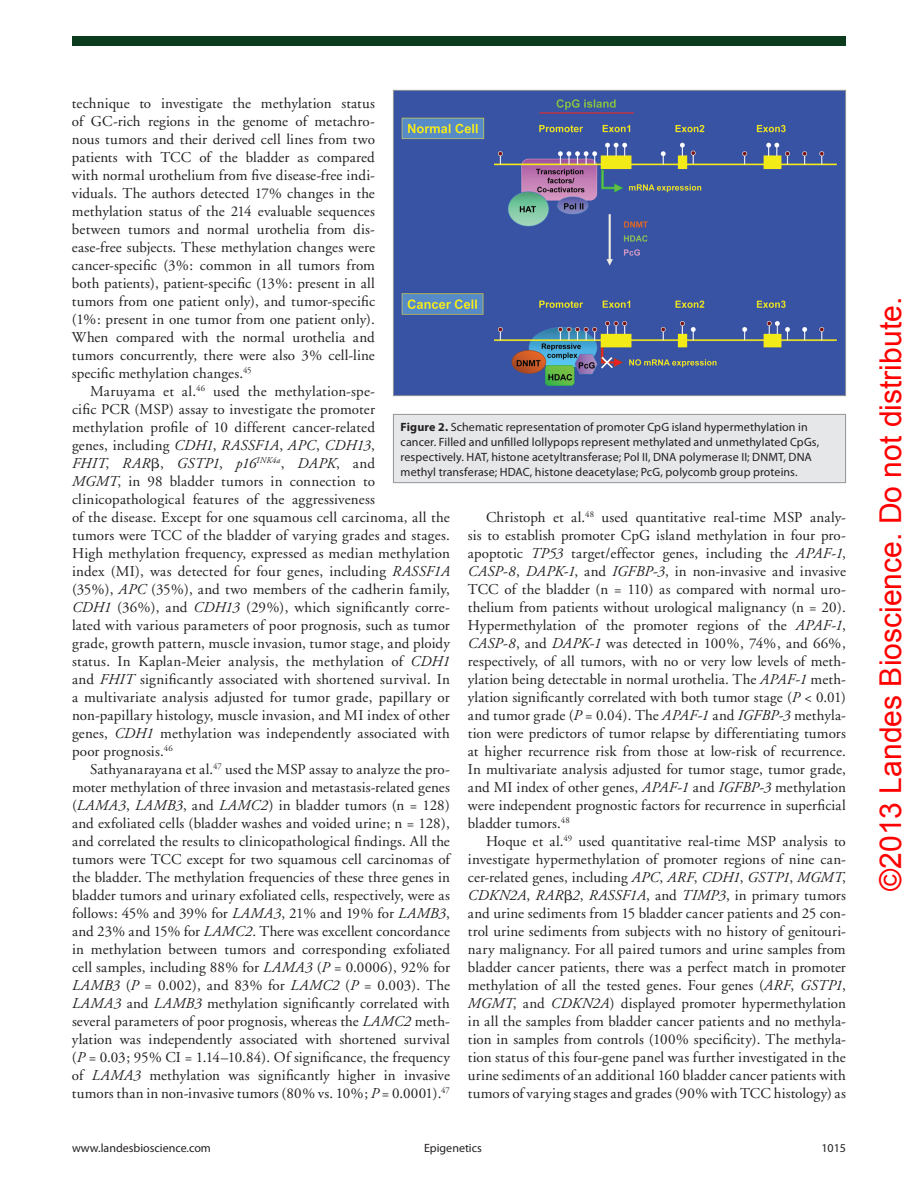
<style>
.page{position:relative;width:918px;height:1188px;background:#fff}
.page>*{position:absolute;margin:0;border:0;box-sizing:border-box;transform-origin:0 0}
.t1{font:30.15px "Arial";color:#f00}
.t2{font:15px/18px "Adobe Garamond";letter-spacing:.015em;color:#231f20;text-align:justify}
.t3{font:12px/15px "Myriad Pro";letter-spacing:.005em;color:#231f20}
.s1{font-style:italic}
.s2{font-family:"Universal Std Greekw Math Pi"}
.s3{font-weight:700}
</style>
<div class="page">
<div style="left:72px;top:36px;width:774px;height:10px;background:#0b3b1c"></div>
<div style="left:393px;top:414px;width:453px;height:69px;background:#e6e7e9"></div>
<div style="left:393px;top:414px;width:453px;height:69px;border:1px solid #939598"></div>
<img style="left:395px;top:92px;width:449px;height:302px">
<div style="left:393px;top:90px;width:453px;height:306px;border:1px solid #939598"></div>
<p class="t2" style="left:72px;top:95px;width:305px">technique to investigate the methylation status of GC-rich regions in the genome of metachro&shy;nous tumors and their derived cell lines from two patients with TCC of the bladder as compared with normal urothelium from five disease-free indi&shy;viduals. The authors detected 17% changes in the methylation status of the 214 evaluable sequences between tumors and normal urothelia from dis&shy;ease-free subjects. These methylation changes were cancer-specific (3%: common in all tumors from both patients), patient-specific (13%: present in all tumors from one patient only), and tumor-specific (1%: present in one tumor from one patient only).<br>When compared with the normal urothelia and tumors concurrently, there were also 3% cell-line specific methylation changes.<sup>45</sup></p>
<p class="t2" style="left:72px;top:383px;width:379px;text-align:left;text-indent:18px">Maruyama et al.<sup>46</sup> used the methylation-spe-<br>cific PCR (MSP) assay to investigate the promoter methylation profile of 10 different cancer-related<br>genes, including <span class="s1">CDH1</span>, <span class="s1">RASSF1A</span>, <span class="s1">APC</span>, <span class="s1">CDH13</span>,<br><span class="s1">FHIT</span>, <span class="s1">RAR</span><span class="s2">β</span>, <span class="s1">GSTP1</span>, <span class="s1">p16</span><sup>INK4a</sup>, <span class="s1">DAPK</span>, and<br><span class="s1">MGMT</span>, in 98 bladder tumors in connection to clinicopathological features of the aggressiveness<br>of the disease. Except for one squamous cell carcinoma, all the tumors were TCC of the bladder of varying grades and stages.<br>High methylation frequency, expressed as median methylation index (MI), was detected for four genes, including <span class="s1">RASSF1A </span>(35%), <span class="s1">APC</span> (35%), and two members of the cadherin family, <span class="s1">CDH1</span> (36%), and <span class="s1">CDH13</span> (29%), which significantly corre&shy;lated with various parameters of poor prognosis, such as tumor grade, growth pattern, muscle invasion, tumor stage, and ploidy status. In Kaplan-Meier analysis, the methylation of <span class="s1">CDH1 </span>and <span class="s1">FHIT</span> significantly associated with shortened survival. In a multivariate analysis adjusted for tumor grade, papillary or non-papillary histology, muscle invasion, and MI index of other genes, <span class="s1">CDH1</span> methylation was independently associated with poor prognosis.<sup>46</sup></p>
<p class="t2" style="left:72px;top:761px;width:380px;text-indent:18px">Sathyanarayana et al.<sup>47</sup> used the MSP assay to analyze the pro&shy;moter methylation of three invasion and metastasis-related genes (<span class="s1">LAMA3</span>, <span class="s1">LAMB3</span>, and <span class="s1">LAMC2</span>) in bladder tumors (n = 128) and exfoliated cells (bladder washes and voided urine; n = 128), and correlated the results to clinicopathological findings. All the tumors were TCC except for two squamous cell carcinomas of the bladder. The methylation frequencies of these three genes in bladder tumors and urinary exfoliated cells, respectively, were as follows: 45% and 39% for <span class="s1">LAMA3</span>, 21% and 19% for <span class="s1">LAMB3</span>, and 23% and 15% for <span class="s1">LAMC2</span>. There was excellent concordance in methylation between tumors and corresponding exfoliated cell samples, including 88% for <span class="s1">LAMA3</span> (<span class="s1">P</span> = 0.0006), 92% for <span class="s1">LAMB3</span> (<span class="s1">P</span> = 0.002), and 83% for <span class="s1">LAMC2</span> (<span class="s1">P</span> = 0.003). The <span class="s1">LAMA3</span> and <span class="s1">LAMB3</span> methylation significantly correlated with several parameters of poor prognosis, whereas the <span class="s1">LAMC2</span> meth&shy;ylation was independently associated with shortened survival (<span class="s1">P</span> = 0.03; 95% CI = 1.14–10.84). Of significance, the frequency of <span class="s1">LAMA3</span> methylation was significantly higher in invasive tumors than in non-invasive tumors (80% vs. 10%; <span class="s1">P</span> = 0.0001).<sup>47</sup></p>
<p class="t3" style="left:401px;top:419px;width:420px"><span class="s3">Figure 2.</span> Schematic representation of promoter CpG island hypermethylation in cancer. Filled and unfilled lollypops represent methylated and unmethylated CpGs, respectively. HAT, histone acetyltransferase; Pol II, DNA polymerase II; DNMT, DNA methyl transferase; HDAC, histone deacetylase; PcG, polycomb group proteins.</p>
<p class="t2" style="left:468px;top:509px;width:380px;text-indent:18px">Christoph et al.<sup>48</sup> used quantitative real-time MSP analy&shy;sis to establish promoter CpG island methylation in four pro&shy;apoptotic <span class="s1">TP53</span> target/effector genes, including the <span class="s1">APAF-1</span>, <span class="s1">CASP-8</span>, <span class="s1">DAPK-1</span>, and <span class="s1">IGFBP-3</span>, in non-invasive and invasive TCC of the bladder (n = 110) as compared with normal uro&shy;thelium from patients without urological malignancy (n = 20).<br>Hypermethylation of the promoter regions of the <span class="s1">APAF-1</span>, <span class="s1">CASP-8</span>, and <span class="s1">DAPK-1</span> was detected in 100%, 74%, and 66%, respectively, of all tumors, with no or very low levels of meth&shy;ylation being detectable in normal urothelia. The <span class="s1">APAF-1</span> meth&shy;ylation significantly correlated with both tumor stage (<span class="s1">P</span> &lt; 0.01) and tumor grade (<span class="s1">P</span> = 0.04). The <span class="s1">APAF-1</span> and <span class="s1">IGFBP-3</span> methyla&shy;tion were predictors of tumor relapse by differentiating tumors at higher recurrence risk from those at low-risk of recurrence.<br>In multivariate analysis adjusted for tumor stage, tumor grade, and MI index of other genes, <span class="s1">APAF-1</span> and <span class="s1">IGFBP-3</span> methylation were independent prognostic factors for recurrence in superficial bladder tumors.<sup>48</sup></p>
<p class="t2" style="left:468px;top:833px;width:380px;text-indent:18px">Hoque et al.<sup>49</sup> used quantitative real-time MSP analysis to investigate hypermethylation of promoter regions of nine can&shy;cer-related genes, including <span class="s1">APC</span>, <span class="s1">ARF</span>, <span class="s1">CDH1</span>, <span class="s1">GSTP1</span>, <span class="s1">MGMT</span>, <span class="s1">CDKN2A</span>, <span class="s1">RAR</span><span class="s2">β</span><span class="s1">2</span>, <span class="s1">RASSF1A</span>, and <span class="s1">TIMP3</span>, in primary tumors and urine sediments from 15 bladder cancer patients and 25 con&shy;trol urine sediments from subjects with no history of genitouri&shy;nary malignancy. For all paired tumors and urine samples from bladder cancer patients, there was a perfect match in promoter methylation of all the tested genes. Four genes (<span class="s1">ARF</span>, <span class="s1">GSTP1</span>, <span class="s1">MGMT</span>, and <span class="s1">CDKN2A</span>) displayed promoter hypermethylation in all the samples from bladder cancer patients and no methyla&shy;tion in samples from controls (100% specificity). The methyla&shy;tion status of this four-gene panel was further investigated in the urine sediments of an additional 160 bladder cancer patients with tumors of varying stages and grades (90% with TCC histology) as</p>
<p class="t3" style="left:72px;top:1140px;width:140px">www.landesbioscience.com</p>
<p class="t3" style="left:424px;top:1140px;width:59px">Epigenetics</p>
<p class="t3" style="left:821px;top:1140px;width:26px">1015</p>
<h1 class="t1" style="left:871px;top:891px;width:595px;rotate:-90deg">©2013 Landes Bioscience. Do not distribute.</h1>
</div>
